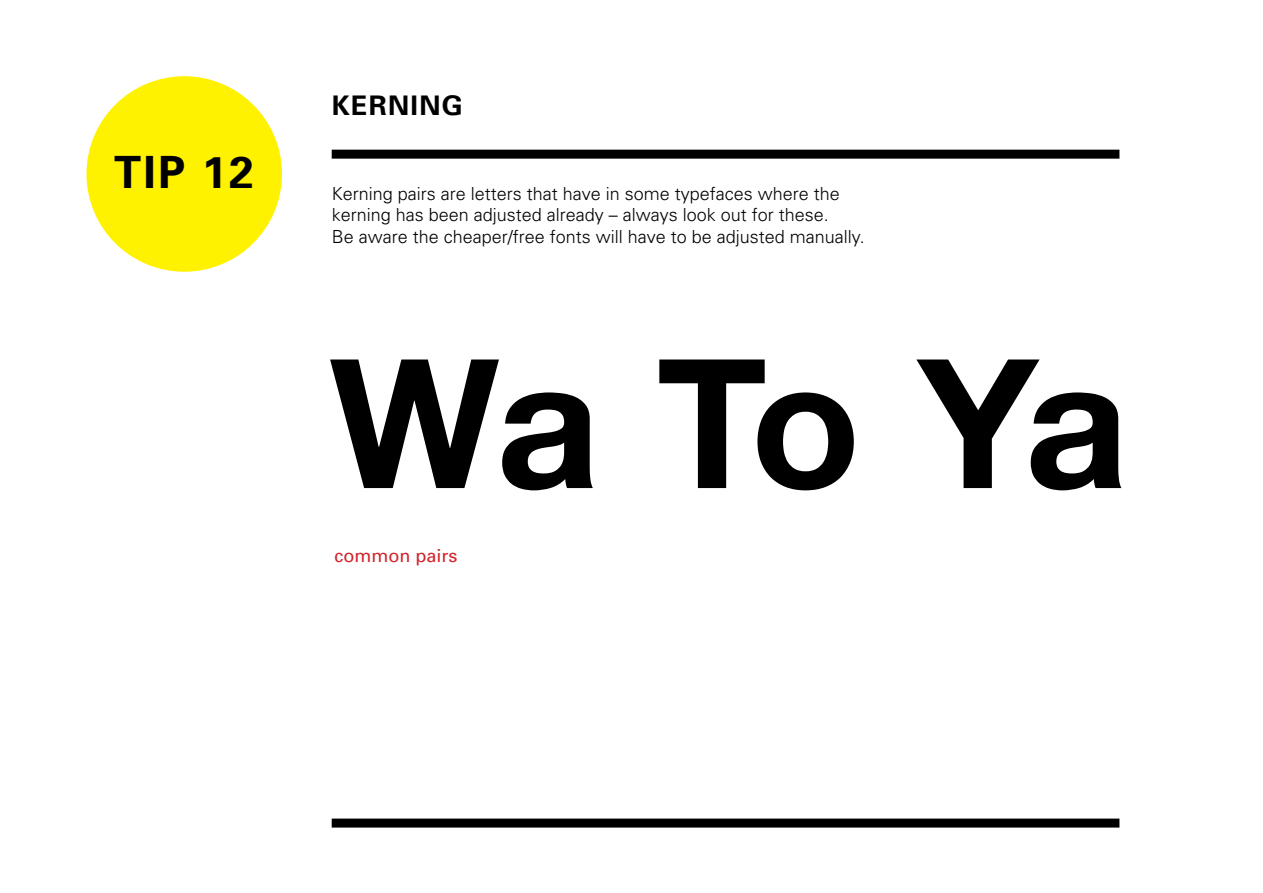
<style>
.page{position:relative;width:1263px;height:893px;background:#fff}
.page>*{position:absolute;margin:0;border:0;box-sizing:border-box;transform-origin:0 0}
.t1{font:700 180px "Helvetica Neue";color:#000}
.t2{font:700 44.4px "Univers";color:#000}
.t3{font:700 27px "Univers";letter-spacing:.05em;color:#000}
.t4{font:300 18px/21.6px "Univers";color:#000}
.t5{font:18px "Univers";color:#d2232a}
</style>
<div class="page">
<div style="left:86px;top:76px;width:196px;height:196px;background:#fff200;border-radius:50%"></div>
<div style="left:332px;top:150px;width:787px;height:9px;background:#000"></div>
<div style="left:332px;top:819px;width:787px;height:9px;background:#000"></div>
<p class="t2" style="left:114px;top:144px;width:141px">TIP 12</p>
<p class="t3" style="left:332px;top:88px;width:133px">KERNING</p>
<p class="t4" style="left:332px;top:182px;width:535px">Kerning pairs are letters that have in some typefaces where the kerning has been adjusted already – always look out for these.<br>Be aware the cheaper/free fonts will have to be adjusted manually.</p>
<p class="t1" style="left:330px;top:313px;width:800px">Wa To Ya</p>
<p class="t5" style="left:334px;top:544px;width:124px">common pairs</p>
</div>
